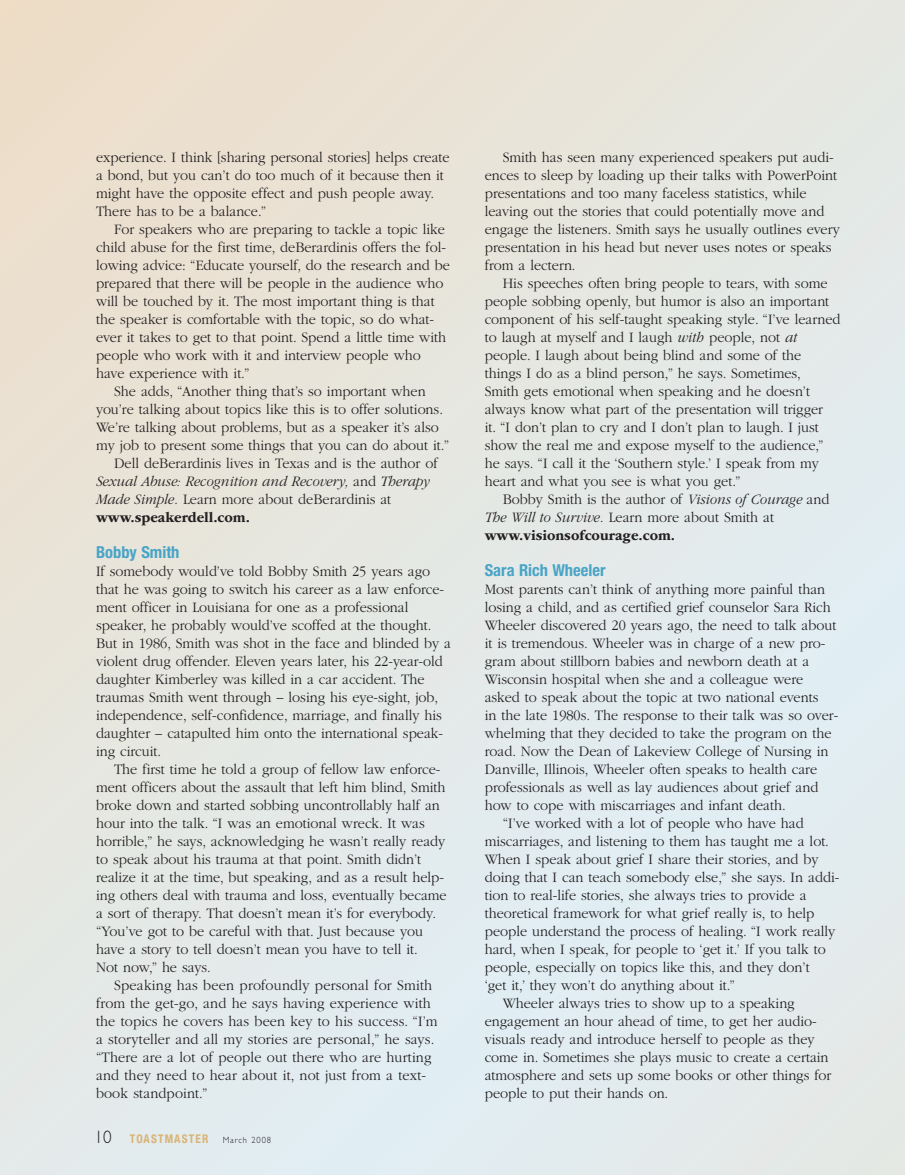
<style>
.page{position:relative;width:905px;height:1175px;background:#fff}
.page>*{position:absolute;margin:0;border:0;box-sizing:border-box;transform-origin:0 0}
.t1{font:700 condensed 16.5px "Helvetica Neue LT Std";color:#48a4c6}
.t2{font:300 15px/18px "ITC Garamond Std";color:#231f20;scale:.95 1}
.t3{font:italic 300 15px "ITC Garamond Std";color:#231f20;scale:.95 1}
.t4{font:700 15px "ITC Garamond Std";color:#231f20;scale:.95 1}
.t5{font:700 condensed 12px "Helvetica Neue";letter-spacing:.1em;color:#dab372;scale:.95 1}
.s1{font-style:normal}
.s2{font-style:italic}
.s3{font-family:"Gill Sans";font-weight:300;font-stretch:normal;font-size:18px;color:#231f20}
.s4{font-family:"Gill Sans";font-weight:300;font-stretch:normal;font-size:9px;color:#231f20}
.s5{font-weight:700}
</style>
<div class="page">
<div style="left:0;top:0;width:904px;height:1174px;background:linear-gradient(to bottom,#e9e3d5,#e1edf2)"></div>
<p class="t2" style="left:96px;top:149px;width:374px">experience. I think [sharing personal stories] helps create a bond, but you can’t do too much of it because then it might have the opposite effect and push people away.<br>There has to be a balance.”</p>
<p class="t2" style="left:114px;top:221px;width:350px">For speakers who are preparing to tackle a topic like</p>
<p class="t2" style="left:96px;top:239px;width:370px">child abuse for the first time, deBerardinis offers the fol-</p>
<p class="t2" style="left:96px;top:257px;width:374px">lowing advice: “Educate yourself, do the research and be</p>
<p class="t2" style="left:96px;top:275px;width:367px">prepared that there will be people in the audience who</p>
<p class="t2" style="left:96px;top:293px;width:358px">will be touched by it. The most important thing is that</p>
<p class="t2" style="left:96px;top:311px;width:357px">the speaker is comfortable with the topic, so do what-</p>
<p class="t2" style="left:96px;top:329px;width:370px">ever it takes to get to that point. Spend a little time with</p>
<p class="t2" style="left:96px;top:347px;width:343px">people who work with it and interview people who</p>
<p class="t2" style="left:96px;top:365px;width:163px">have experience with it.”</p>
<p class="t2" style="left:114px;top:383px;width:329px">She adds, “Another thing that’s so important when</p>
<p class="t2" style="left:96px;top:401px;width:367px">you’re talking about topics like this is to offer solutions.</p>
<p class="t2" style="left:96px;top:419px;width:362px">We’re talking about problems, but as a speaker it’s also</p>
<p class="t2" style="left:96px;top:437px;width:373px">my job to present some things that you can do about it.”</p>
<p class="t2" style="left:114px;top:455px;width:342px">Dell deBerardinis lives in Texas and is the author of</p>
<p class="t3" style="left:96px;top:476px;width:353px">Sexual Abuse: Recognition and Recovery, <span class="s1">and</span> Therapy</p>
<p class="t2" style="left:96px;top:491px;width:312px"><span class="s2">Made Simple.</span> Learn more about deBerardinis at</p>
<p class="t4" style="left:96px;top:512px;width:163px">www.speakerdell.com.</p>
<p class="t1" style="left:96px;top:546px;width:85px">Bobby Smith</p>
<p class="t2" style="left:96px;top:563px;width:375px">If somebody would’ve told Bobby Smith 25 years ago that he was going to switch his career as a law enforce&shy;ment officer in Louisiana for one as a professional speaker, he probably would’ve scoffed at the thought.<br>But in 1986, Smith was shot in the face and blinded by a violent drug offender. Eleven years later, his 22-year-old daughter Kimberley was killed in a car accident. The traumas Smith went through – losing his eye-sight, job, independence, self-confidence, marriage, and finally his daughter – catapulted him onto the international speak&shy;ing circuit.</p>
<p class="t2" style="left:96px;top:761px;width:370px;text-indent:18px">The first time he told a group of fellow law enforce&shy;ment officers about the assault that left him blind, Smith broke down and started sobbing uncontrollably half an hour into the talk. “I was an emotional wreck. It was horrible,” he says, acknowledging he wasn’t really ready to speak about his trauma at that point. Smith didn’t realize it at the time, but speaking, and as a result help&shy;ing others deal with trauma and loss, eventually became a sort of therapy. That doesn’t mean it’s for everybody. “You’ve got to be careful with that. Just because you have a story to tell doesn’t mean you have to tell it.<br>Not now,” he says.</p>
<p class="t2" style="left:96px;top:977px;width:361px;text-indent:18px">Speaking has been profoundly personal for Smith from the get-go, and he says having experience with the topics he covers has been key to his success. “I’m a storyteller and all my stories are personal,” he says. “There are a lot of people out there who are hurting and they need to hear about it, not just from a text&shy;book standpoint.”</p>
<p class="t5" style="left:94px;top:1134px;width:187px"><span class="s3">10</span> TOASTMASTER <span class="s4">March 2008</span></p>
<p class="t2" style="left:484px;top:149px;width:375px;text-indent:18px">Smith has seen many experienced speakers put audi&shy;ences to sleep by loading up their talks with PowerPoint presentations and too many faceless statistics, while leaving out the stories that could potentially move and engage the listeners. Smith says he usually outlines every presentation in his head but never uses notes or speaks from a lectern.</p>
<p class="t2" style="left:484px;top:275px;width:376px;text-indent:18px">His speeches often bring people to tears, with some people sobbing openly, but humor is also an important component of his self-taught speaking style. “I’ve learned to laugh at myself and I laugh <span class="s2">with</span> people, not <span class="s2">at </span>people. I laugh about being blind and some of the things I do as a blind person,” he says. Sometimes,<br>Smith gets emotional when speaking and he doesn’t always know what part of the presentation will trigger<br>it. “I don’t plan to cry and I don’t plan to laugh. I just show the real me and expose myself to the audience,” he says. “I call it the ‘Southern style.’ I speak from my heart and what you see is what you get.”</p>
<p class="t2" style="left:484px;top:491px;width:364px;text-indent:18px">Bobby Smith is the author of <span class="s2">Visions of Courage</span> and<br><span class="s2">The Will to Survive.</span> Learn more about Smith at <span class="s5">www.visionsofcourage.com.</span></p>
<p class="t1" style="left:484px;top:564px;width:122px">Sara Rich Wheeler</p>
<p class="t2" style="left:484px;top:581px;width:360px">Most parents can’t think of anything more painful than</p>
<p class="t2" style="left:484px;top:599px;width:365px">losing a child, and as certified grief counselor Sara Rich</p>
<p class="t2" style="left:484px;top:617px;width:371px">Wheeler discovered 20 years ago, the need to talk about</p>
<p class="t2" style="left:484px;top:635px;width:360px">it is tremendous. Wheeler was in charge of a new pro-</p>
<p class="t2" style="left:484px;top:653px;width:343px">gram about stillborn babies and newborn death at a</p>
<p class="t2" style="left:484px;top:671px;width:337px">Wisconsin hospital when she and a colleague were</p>
<p class="t2" style="left:484px;top:689px;width:352px">asked to speak about the topic at two national events</p>
<p class="t2" style="left:484px;top:707px;width:373px">in the late 1980s. The response to their talk was so over-</p>
<p class="t2" style="left:484px;top:725px;width:366px">whelming that they decided to take the program on the</p>
<p class="t2" style="left:484px;top:743px;width:363px">road. Now the Dean of Lakeview College of Nursing in</p>
<p class="t2" style="left:484px;top:761px;width:351px">Danville, Illinois, Wheeler often speaks to health care</p>
<p class="t2" style="left:484px;top:779px;width:353px">professionals as well as lay audiences about grief and</p>
<p class="t2" style="left:484px;top:797px;width:318px">how to cope with miscarriages and infant death.</p>
<p class="t2" style="left:502px;top:815px;width:318px">“I’ve worked with a lot of people who have had</p>
<p class="t2" style="left:484px;top:833px;width:364px">miscarriages, and listening to them has taught me a lot.</p>
<p class="t2" style="left:484px;top:851px;width:353px">When I speak about grief I share their stories, and by</p>
<p class="t2" style="left:484px;top:869px;width:374px">doing that I can teach somebody else,” she says. In addi-</p>
<p class="t2" style="left:484px;top:887px;width:340px">tion to real-life stories, she always tries to provide a</p>
<p class="t2" style="left:484px;top:905px;width:348px">theoretical framework for what grief really is, to help</p>
<p class="t2" style="left:484px;top:923px;width:370px">people understand the process of healing. “I work really</p>
<p class="t2" style="left:484px;top:941px;width:360px">hard, when I speak, for people to ‘get it.’ If you talk to</p>
<p class="t2" style="left:484px;top:959px;width:343px">people, especially on topics like this, and they don’t</p>
<p class="t2" style="left:484px;top:977px;width:265px">‘get it,’ they won’t do anything about it.”</p>
<p class="t2" style="left:502px;top:995px;width:309px">Wheeler always tries to show up to a speaking</p>
<p class="t2" style="left:484px;top:1013px;width:351px">engagement an hour ahead of time, to get her audio-</p>
<p class="t2" style="left:484px;top:1031px;width:348px">visuals ready and introduce herself to people as they</p>
<p class="t2" style="left:484px;top:1049px;width:363px">come in. Sometimes she plays music to create a certain</p>
<p class="t2" style="left:484px;top:1067px;width:366px">atmosphere and sets up some books or other things for</p>
<p class="t2" style="left:484px;top:1085px;width:195px">people to put their hands on.</p>
</div>
